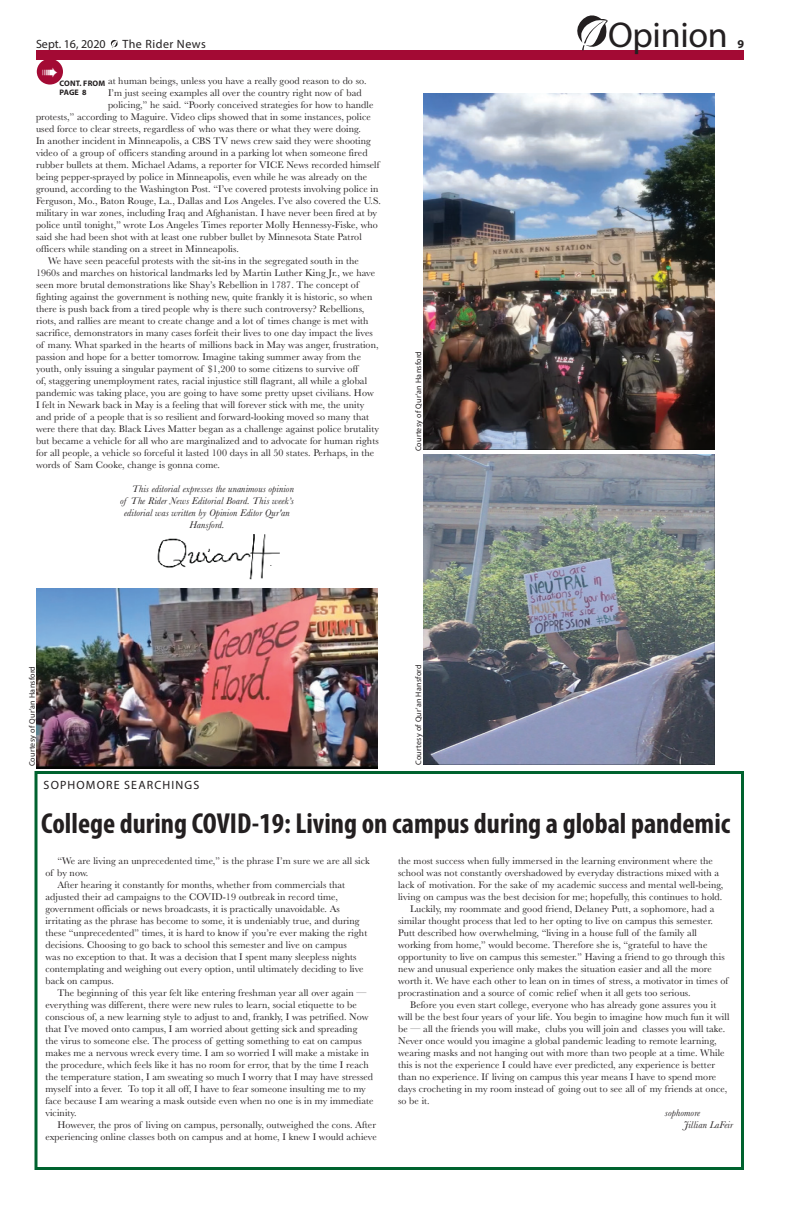
<style>
.page{position:relative;width:792px;height:1224px;background:#fff}
.page>*{position:absolute;margin:0;border:0;box-sizing:border-box;transform-origin:0 0}
.t1{font:36px "Myriad Pro";letter-spacing:-.01em;color:#231f20}
.Headline_small{font:700 condensed 29px "Myriad Pro";color:#231f20}
.Kicker{font:12px "Myriad Pro";letter-spacing:.095em;color:#231f20}
.Kicker-2{font:12px "Myriad Pro";color:#231f20}
.Kicker-3{font:12px "Myriad Pro";letter-spacing:.04em;color:#231f20}
.t2{font:700 12px "Myriad Pro";color:#231f20}
.Second_Paragraph__In{font:10px/12px "Baskerville";letter-spacing:.01em;color:#231f20}
.Second_Paragraph__In-2{font:italic 10px "Baskerville";letter-spacing:.01em;color:#231f20}
.credit{font:8px "Myriad Pro";letter-spacing:.03em;color:#231f20}
.email{font:700 8px/9px "Myriad Pro";letter-spacing:.02em;color:#231f20}
</style>
<div class="page">
<svg style="left:110px;top:40px;width:8px;height:8px"></svg>
<div style="left:36px;top:50px;width:708px;height:10px;background:#a30a34"></div>
<div style="left:34px;top:771px;width:710px;height:399px;border:3px solid #00622f"></div>
<svg style="left:577px;top:15px;width:31px;height:36px"></svg>
<img style="left:423px;top:94px;width:291px;height:356px">
<img style="left:36px;top:589px;width:342px;height:180px">
<img style="left:423px;top:454px;width:291px;height:311px">
<div style="left:37px;top:59px;width:26px;height:26px;background:#a30a34;border-radius:50%"></div>
<img style="left:157px;top:534px;width:123px;height:46px">
<p class="t1" style="left:608px;top:13px;width:121px">Opinion</p>
<p class="Kicker-2" style="left:36px;top:37px;width:71px">Sept. 16, 2020</p>
<p class="Kicker-3" style="left:122px;top:37px;width:85px">The Rider News</p>
<p class="t2" style="left:738px;top:36px;width:8px">9</p>
<p class="Second_Paragraph__In" style="left:108px;top:75px;width:260px">at human beings, unless you have a really good reason to do so.</p>
<p class="Second_Paragraph__In" style="left:108px;top:87px;width:255px">I’m just seeing examples all over the country right now of bad</p>
<p class="Second_Paragraph__In" style="left:108px;top:99px;width:267px">policing,” he said. “Poorly conceived strategies for how to handle</p>
<p class="Second_Paragraph__In" style="left:36px;top:111px;width:336px">protests,” according to Maguire. Video clips showed that in some instances, police</p>
<p class="Second_Paragraph__In" style="left:36px;top:123px;width:326px">used force to clear streets, regardless of who was there or what they were doing.</p>
<p class="Second_Paragraph__In" style="left:36px;top:135px;width:336px">In another incident in Minneapolis, a CBS TV news crew said they were shooting</p>
<p class="Second_Paragraph__In" style="left:36px;top:147px;width:333px">video of a group of officers standing around in a parking lot when someone fired</p>
<p class="Second_Paragraph__In" style="left:36px;top:159px;width:345px">rubber bullets at them. Michael Adams, a reporter for VICE News recorded himself</p>
<p class="Second_Paragraph__In" style="left:36px;top:171px;width:333px">being pepper-sprayed by police in Minneapolis, even while he was already on the</p>
<p class="Second_Paragraph__In" style="left:36px;top:183px;width:344px">ground, according to the Washington Post. “I’ve covered protests involving police in</p>
<p class="Second_Paragraph__In" style="left:36px;top:195px;width:346px">Ferguson, Mo., Baton Rouge, La., Dallas and Los Angeles. I’ve also covered the U.S.</p>
<p class="Second_Paragraph__In" style="left:36px;top:207px;width:343px">military in war zones, including Iraq and Afghanistan. I have never been fired at by</p>
<p class="Second_Paragraph__In" style="left:36px;top:219px;width:343px">police until tonight,” wrote Los Angeles Times reporter Molly Hennessy-Fiske, who</p>
<p class="Second_Paragraph__In" style="left:36px;top:231px;width:327px">said she had been shot with at least one rubber bullet by Minnesota State Patrol</p>
<p class="Second_Paragraph__In" style="left:36px;top:243px;width:204px">officers while standing on a street in Minneapolis.</p>
<p class="Second_Paragraph__In" style="left:36px;top:255px;width:345px;text-indent:12px">We have seen peaceful protests with the sit-ins in the segregated south in the 1960s and marches on historical landmarks led by Martin Luther King Jr., we have seen more brutal demonstrations like Shay’s Rebellion in 1787. The concept of fighting against the government is nothing new, quite frankly it is historic, so when there is push back from a tired people why is there such controversy? Rebellions, riots, and rallies are meant to create change and a lot of times change is met with sacrifice, demonstrators in many cases forfeit their lives to one day impact the lives of many. What sparked in the hearts of millions back in May was anger, frustration, passion and hope for a better tomorrow. Imagine taking summer away from the youth, only issuing a singular payment of $1,200 to some citizens to survive off<br>of, staggering unemployment rates, racial injustice still flagrant, all while a global pandemic was taking place, you are going to have some pretty upset civilians. How I felt in Newark back in May is a feeling that will forever stick with me, the unity and pride of a people that is so resilient and forward-looking moved so many that were there that day. Black Lives Matter began as a challenge against police brutality but became a vehicle for all who are marginalized and to advocate for human rights for all people, a vehicle so forceful it lasted 100 days in all 50 states. Perhaps, in the words of Sam Cooke, change is gonna come.</p>
<p class="email" style="left:59px;top:79px;width:47px">CONT. FROM<br>PAGE 8</p>
<p class="Second_Paragraph__In-2" style="left:132px;top:482px;width:163px">This editorial expresses the unanimous opinion</p>
<p class="Second_Paragraph__In-2" style="left:120px;top:494px;width:175px">of The Rider News Editorial Board. This week’s</p>
<p class="Second_Paragraph__In-2" style="left:124px;top:506px;width:167px">editorial was written by Opinion Editor Qur'an</p>
<p class="Second_Paragraph__In-2" style="left:189px;top:518px;width:37px">Hansford.</p>
<p class="credit" style="left:413px;top:451px;width:102px;rotate:-90deg">Courtesy of Qur'an Hansford</p>
<p class="credit" style="left:27px;top:766px;width:102px;rotate:-90deg">Courtesy of Qur'an Hansford</p>
<p class="Kicker" style="left:44px;top:778px;width:157px">SOPHOMORE SEARCHINGS</p>
<p class="credit" style="left:413px;top:765px;width:102px;rotate:-90deg">Courtesy of Qur'an Hansford</p>
<p class="Headline_small" style="left:41px;top:805px;width:691px">College during COVID-19: Living on campus during a global pandemic</p>
<p class="Second_Paragraph__In" style="left:45px;top:855px;width:326px;text-indent:12px">“We are living an unprecedented time,” is the phrase I’m sure we are all sick of by now.</p>
<p class="Second_Paragraph__In" style="left:45px;top:879px;width:323px;text-indent:12px">After hearing it constantly for months, whether from commercials that adjusted their ad campaigns to the COVID-19 outbreak in record time, government officials or news broadcasts, it is practically unavoidable. As irritating as the phrase has become to some, it is undeniably true, and during these “unprecedented” times, it is hard to know if you’re ever making the right decisions. Choosing to go back to school this semester and live on campus<br>was no exception to that. It was a decision that I spent many sleepless nights contemplating and weighing out every option, until ultimately deciding to live back on campus.</p>
<p class="Second_Paragraph__In" style="left:45px;top:987px;width:330px;text-indent:12px">The beginning of this year felt like entering freshman year all over again — everything was different, there were new rules to learn, social etiquette to be conscious of, a new learning style to adjust to and, frankly, I was petrified. Now that I’ve moved onto campus, I am worried about getting sick and spreading<br>the virus to someone else. The process of getting something to eat on campus makes me a nervous wreck every time. I am so worried I will make a mistake in the procedure, which feels like it has no room for error, that by the time I reach the temperature station, I am sweating so much I worry that I may have stressed myself into a fever. To top it all off, I have to fear someone insulting me to my face because I am wearing a mask outside even when no one is in my immediate vicinity.</p>
<p class="Second_Paragraph__In" style="left:45px;top:1119px;width:333px;text-align:right">However, the pros of living on campus, personally, outweighed the cons. After experiencing online classes both on campus and at home, I knew I would achieve</p>
<p class="Second_Paragraph__In" style="left:398px;top:855px;width:327px">the most success when fully immersed in the learning environment where the school was not constantly overshadowed by everyday distractions mixed with a lack of motivation. For the sake of my academic success and mental well-being, living on campus was the best decision for me; hopefully, this continues to hold.</p>
<p class="Second_Paragraph__In" style="left:398px;top:903px;width:332px;text-indent:12px">Luckily, my roommate and good friend, Delaney Putt, a sophomore, had a similar thought process that led to her opting to live on campus this semester.<br>Putt described how overwhelming, “living in a house full of the family all working from home,” would become. Therefore she is, “grateful to have the opportunity to live on campus this semester.” Having a friend to go through this new and unusual experience only makes the situation easier and all the more worth it. We have each other to lean on in times of stress, a motivator in times of procrastination and a source of comic relief when it all gets too serious.</p>
<p class="Second_Paragraph__In" style="left:398px;top:999px;width:333px;text-indent:12px">Before you even start college, everyone who has already gone assures you it will be the best four years of your life. You begin to imagine how much fun it will be — all the friends you will make, clubs you will join and classes you will take.<br>Never once would you imagine a global pandemic leading to remote learning, wearing masks and not hanging out with more than two people at a time. While this is not the experience I could have ever predicted, any experience is better than no experience. If living on campus this year means I have to spend more days crocheting in my room instead of going out to see all of my friends at once, so be it.</p>
<p class="Second_Paragraph__In-2" style="left:665px;top:1106px;width:37px">sophomore</p>
<p class="Second_Paragraph__In-2" style="left:684px;top:1118px;width:51px">Jillian LaFeir</p>
</div>
